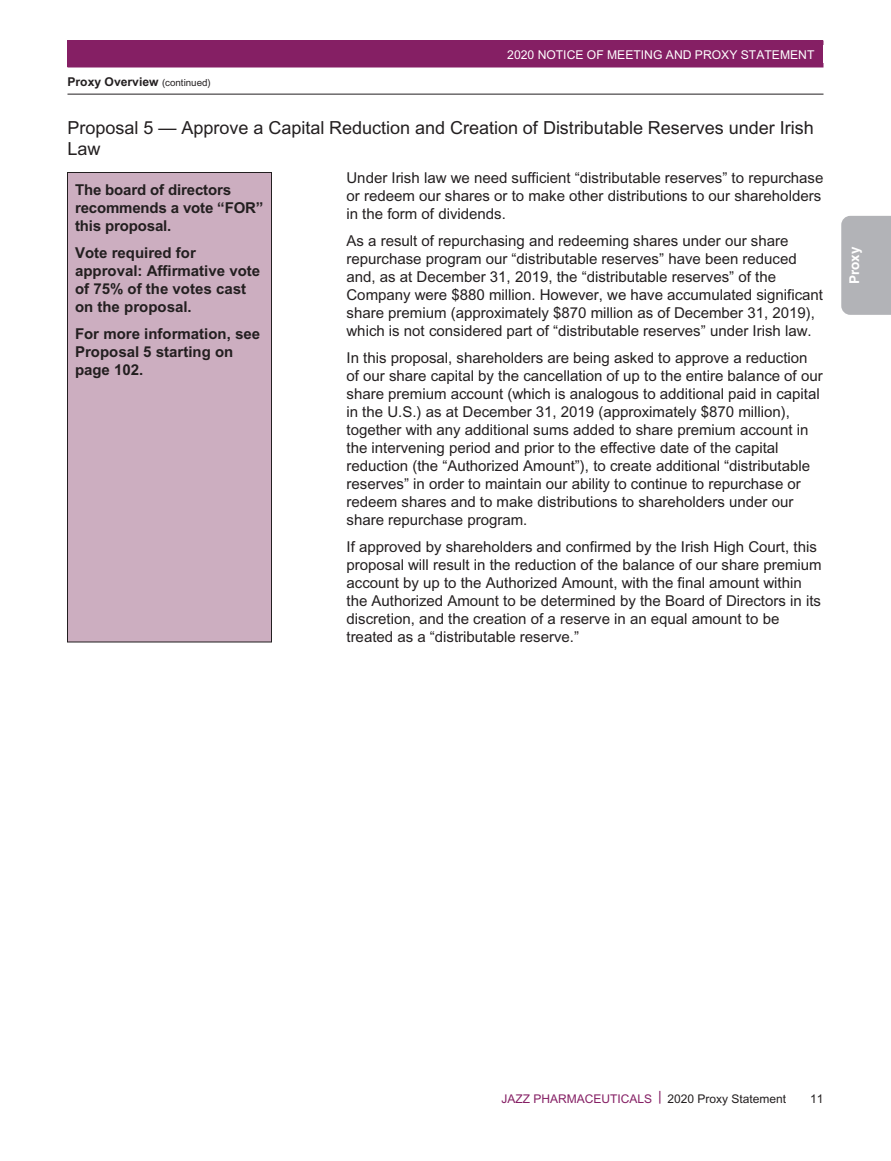
<style>
.page{position:relative;width:891px;height:1161px;background:#fff}
.page>*{position:absolute;margin:0;border:0;box-sizing:border-box;transform-origin:0 0}
.t1{font:18px/21px "Arial";color:#231f20}
.t2{font:15px/18px "Arial";color:#231f20}
.t3{font:700 15px/18px "Arial";color:#231f20}
.t4{font:700 13.5px "Helvetica";color:#fff}
.t5{font:12.15px "Arial";color:#fff}
.t6{font:700 12.15px "Arial";color:#231f20}
.t7{font:12px "Arial";color:#231f20}
.t8{font:12px "Arial";color:#851f64}
.s1{font-weight:400;font-size:9.75px}
</style>
<div class="page">
<div style="left:68px;top:40px;width:756px;height:28px;background:#851f64"></div>
<hr style="left:68px;top:94px;width:756px;height:1px;background:#231f20">
<div style="left:68px;top:172px;width:204px;height:470px;background:#ccaec0"></div>
<div style="left:67px;top:172px;width:205px;height:470px;border:1px solid #231f20"></div>
<div style="left:841px;top:216px;width:50px;height:99px;background:#b2b3b7"></div>
<p class="t5" style="left:507px;top:50px;width:309px">2020 NOTICE OF MEETING AND PROXY STATEMENT</p>
<p class="t6" style="left:68px;top:77px;width:145px">Proxy Overview <span class="s1">(continued)</span></p>
<p class="t1" style="left:68px;top:118px;width:748px">Proposal 5 — Approve a Capital Reduction and Creation of Distributable Reserves under Irish<br>Law</p>
<p class="t3" style="left:75px;top:182px;width:190px">The board of directors recommends a vote “FOR” this proposal.</p>
<p class="t3" style="left:75px;top:245px;width:187px">Vote required for approval: Affirmative vote of 75% of the votes cast on the proposal.</p>
<p class="t3" style="left:75px;top:326px;width:187px">For more information, see<br>Proposal 5 starting on page 102.</p>
<p class="t2" style="left:346px;top:170px;width:478px">Under Irish law we need sufficient “distributable reserves” to repurchase or redeem our shares or to make other distributions to our shareholders in the form of dividends.</p>
<p class="t2" style="left:346px;top:233px;width:478px">As a result of repurchasing and redeeming shares under our share repurchase program our “distributable reserves” have been reduced and, as at December 31, 2019, the “distributable reserves” of the Company were $880 million. However, we have accumulated significant share premium (approximately $870 million as of December 31, 2019), which is not considered part of “distributable reserves” under Irish law.</p>
<p class="t2" style="left:346px;top:350px;width:478px">In this proposal, shareholders are being asked to approve a reduction of our share capital by the cancellation of up to the entire balance of our share premium account (which is analogous to additional paid in capital in the U.S.) as at December 31, 2019 (approximately $870 million), together with any additional sums added to share premium account in the intervening period and prior to the effective date of the capital reduction (the “Authorized Amount”), to create additional “distributable reserves” in order to maintain our ability to continue to repurchase or redeem shares and to make distributions to shareholders under our share repurchase program.</p>
<p class="t2" style="left:346px;top:539px;width:477px">If approved by shareholders and confirmed by the Irish High Court, this proposal will result in the reduction of the balance of our share premium account by up to the Authorized Amount, with the final amount within the Authorized Amount to be determined by the Board of Directors in its discretion, and the creation of a reserve in an equal amount to be treated as a “distributable reserve.”</p>
<p class="t4" style="left:850px;top:284px;width:39px;rotate:-90deg">Proxy</p>
<p class="t8" style="left:502px;top:1094px;width:152px">JAZZ PHARMACEUTICALS</p>
<p class="t7" style="left:668px;top:1094px;width:120px">2020 Proxy Statement</p>
<p class="t7" style="left:810px;top:1094px;width:15px">11</p>
</div>
